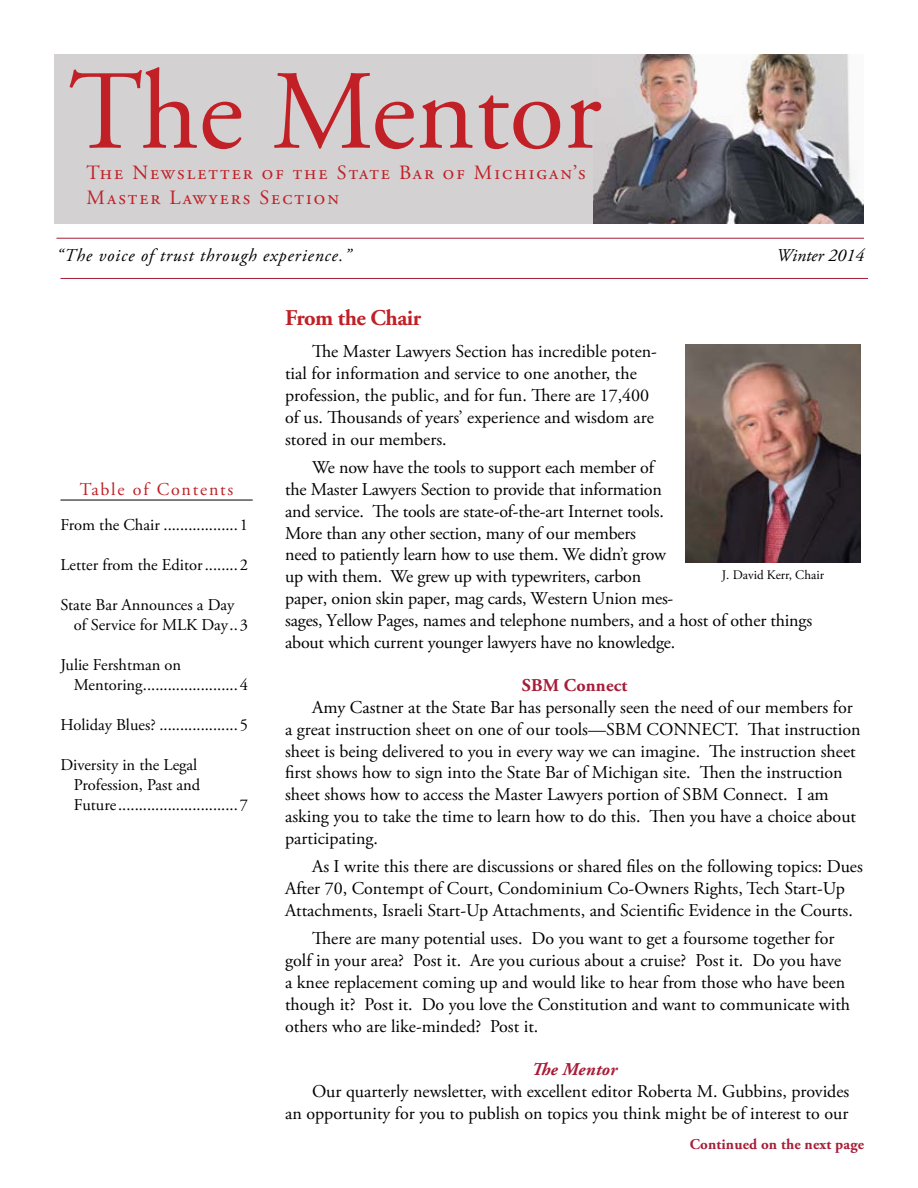
<style>
.page{position:relative;width:918px;height:1188px;background:#fff}
.page>*{position:absolute;margin:0;border:0;box-sizing:border-box;transform-origin:0 0}
.t1{font:112.5px "Adobe Garamond Pro";color:#c02026}
.t2{font:700 22.5px "Adobe Garamond Pro";letter-spacing:-.02em;color:#c02026}
.t3{font:20.25px/24.3px "Adobe Garamond Pro";letter-spacing:.1em;color:#c02026}
.t4{font:18px/21.8px "Adobe Garamond Pro";color:#000}
.t5{font:italic 18px "Adobe Garamond Pro";letter-spacing:.05em;color:#000}
.t6{font:18px "Adobe Garamond Pro";color:#c02026}
.t7{font:italic 18px "Adobe Garamond Pro";color:#000}
.t8{font:700 18px "Adobe Garamond Pro";letter-spacing:.01em;color:#a71d38}
.t9{font:italic 700 18px "Adobe Garamond Pro";letter-spacing:.01em;color:#a71d38}
.t10{font:16.5px/19.8px "Adobe Garamond Pro";letter-spacing:-.005em;color:#000}
.t11{font:700 15px "Adobe Garamond Pro";letter-spacing:.01em;color:#a71d38}
.t12{font:13.05px "Adobe Garamond Pro";letter-spacing:-.005em;color:#000}
</style>
<div class="page">
<hr style="left:60px;top:500px;width:193px;height:1px;background:#000">
<hr style="left:56px;top:238px;width:808px;height:1px;background:#a71d38">
<hr style="left:60px;top:278px;width:808px;height:1px;background:#a71d38">
<img style="left:593px;top:54px;width:270px;height:170px">
<div style="left:54px;top:54px;width:539px;height:170px;background:#d3d1d2"></div>
<img style="left:685px;top:344px;width:176px;height:219px">
<h1 class="t1" style="left:69px;top:44px;width:534px">The Mentor</h1>
<p class="t3" style="left:87px;top:161px;width:501px">The Newsletter of the State Bar of Michigan’s<br>Master Lawyers Section</p>
<p class="t5" style="left:56px;top:244px;width:296px">“The voice of trust through experience.”</p>
<p class="t7" style="left:776px;top:245px;width:89px">Winter 2014</p>
<p class="t6" style="left:80px;top:478px;width:155px">Table of Contents</p>
<p class="t10" style="left:60px;top:516px;width:189px">From the Chair ..................1</p>
<p class="t10" style="left:60px;top:556px;width:189px">Letter from the Editor........2</p>
<p class="t10" style="left:74px;top:596px;width:175px;text-indent:-13px">State Bar Announces a Day of Service for MLK Day..3</p>
<p class="t10" style="left:74px;top:656px;width:175px;text-indent:-13px">Julie Fershtman on<br>Mentoring.......................4</p>
<p class="t10" style="left:60px;top:716px;width:189px">Holiday Blues? ...................5</p>
<p class="t10" style="left:74px;top:756px;width:175px;text-indent:-13px">Diversity in the Legal<br>Profession, Past and<br>Future.............................7</p>
<p class="t2" style="left:285px;top:305px;width:138px">From the Chair</p>
<p class="t4" style="left:285px;top:341px;width:373px;text-indent:27px">The Master Lawyers Section has incredible poten&shy;tial for information and service to one another, the profession, the public, and for fun. There are 17,400 of us. Thousands of years’ experience and wisdom are stored in our members.</p>
<p class="t4" style="left:285px;top:457px;width:383px;text-indent:27px">We now have the tools to support each member of the Master Lawyers Section to provide that information and service. The tools are state-of-the-art Internet tools.<br>More than any other section, many of our members need to patiently learn how to use them. We didn’t grow up with them. We grew up with typewriters, carbon</p>
<p class="t12" style="left:722px;top:567px;width:104px">J. David Kerr, Chair</p>
<p class="t4" style="left:285px;top:588px;width:529px">paper, onion skin paper, mag cards, Western Union mes-<br>sages, Yellow Pages, names and telephone numbers, and a host of other things about which current younger lawyers have no knowledge.</p>
<p class="t8" style="left:522px;top:675px;width:107px">SBM Connect</p>
<p class="t4" style="left:285px;top:697px;width:577px;text-indent:27px">Amy Castner at the State Bar has personally seen the need of our members for a great instruction sheet on one of our tools—SBM CONNECT. That instruction sheet is being delivered to you in every way we can imagine. The instruction sheet first shows how to sign into the State Bar of Michigan site. Then the instruction sheet shows how to access the Master Lawyers portion of SBM Connect. I am asking you to take the time to learn how to do this. Then you have a choice about participating.</p>
<p class="t4" style="left:285px;top:856px;width:579px;text-indent:27px">As I write this there are discussions or shared files on the following topics: Dues<br>After 70, Contempt of Court, Condominium Co-Owners Rights, Tech Start-Up<br>Attachments, Israeli Start-Up Attachments, and Scientific Evidence in the Courts.</p>
<p class="t4" style="left:285px;top:928px;width:567px;text-indent:27px">There are many potential uses. Do you want to get a foursome together for golf in your area? Post it. Are you curious about a cruise? Post it. Do you have a knee replacement coming up and would like to hear from those who have been though it? Post it. Do you love the Constitution and want to communicate with others who are like-minded? Post it.</p>
<p class="t9" style="left:532px;top:1059px;width:87px">The Mentor</p>
<p class="t4" style="left:285px;top:1081px;width:566px;text-align:right">Our quarterly newsletter, with excellent editor Roberta M. Gubbins, provides<br>an opportunity for you to publish on topics you think might be of interest to our</p>
<p class="t11" style="left:690px;top:1136px;width:176px">Continued on the next page</p>
</div>
